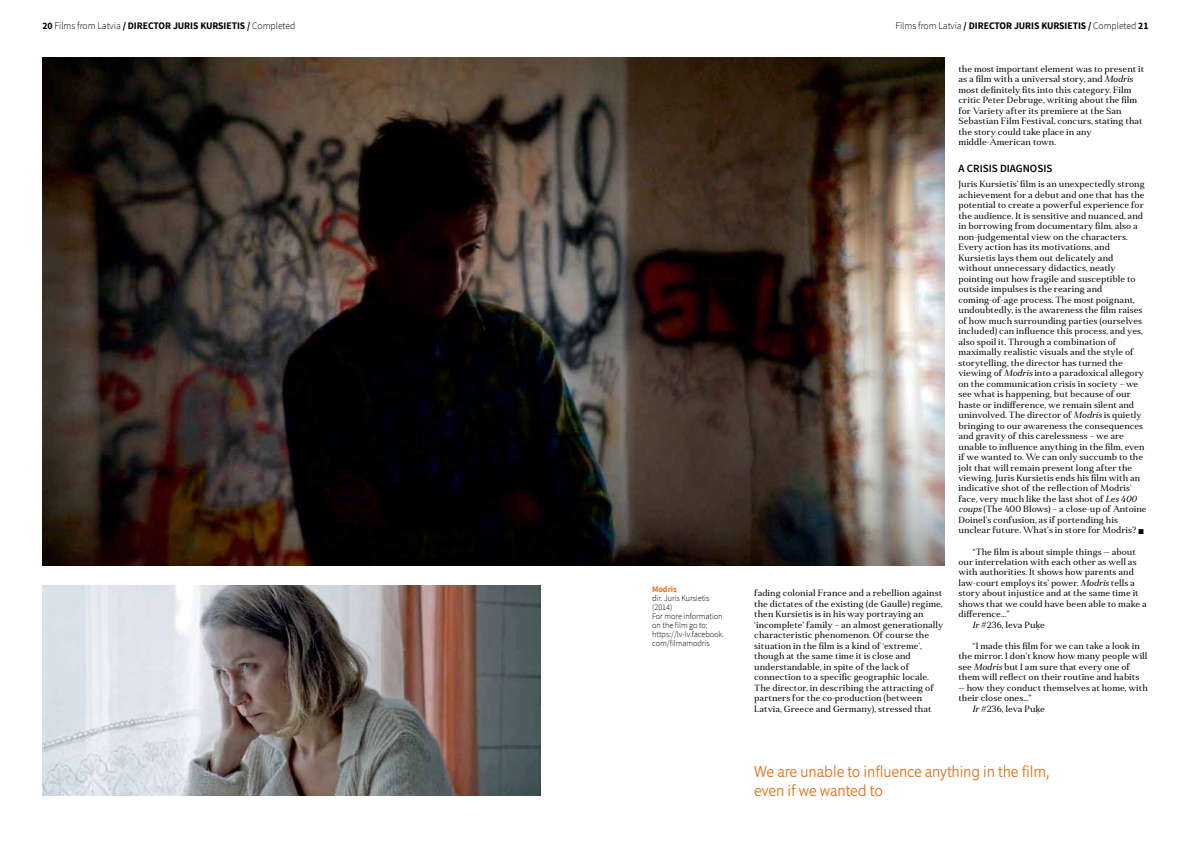
<style>
.page{position:relative;width:1191px;height:842px;background:#fff}
.page>*{position:absolute;margin:0;border:0;box-sizing:border-box;transform-origin:0 0}
.t1{font:300 16px/19.2px "Equip Condensed";letter-spacing:-.005em;color:#de761c}
.t2{font:600 11px "Source Sans Pro";color:#000}
.t3{font:700 10px "Source Sans Pro";letter-spacing:-.005em;color:#000}
.t4{font:9px/10.5px "Anglecia Pro Text";color:#000}
.t5{font:300 8.5px/9px "Source Sans Pro";letter-spacing:-.005em;color:#000}
.t6{font:700 8.5px "Source Sans Pro";color:#de761c}
.s1{font-weight:300}
.s2{font-style:italic}
.s3{font-family:"Dienbats";font-size:7px}
</style>
<div class="page">
<img style="left:43px;top:57px;width:901px;height:508px">
<img style="left:43px;top:586px;width:497px;height:210px">
<p class="t3" style="left:43px;top:19px;width:254px">20 <span class="s1">Films from Latvia</span> / DIRECTOR JURIS KURSIETIS / <span class="s1">Completed</span></p>
<p class="t3" style="left:895px;top:19px;width:254px"><span class="s1">Films from Latvia</span> / DIRECTOR JURIS KURSIETIS / <span class="s1">Completed</span> 21</p>
<p class="t4" style="left:958px;top:63px;width:187px">the most important element was to present it as a film with a universal story, and <span class="s2">Modris </span>most definitely fits into this category. Film critic Peter Debruge, writing about the film for Variety after its premiere at the San Sebastian Film Festival, concurs, stating that the story could take place in any middle-American town.</p>
<p class="t2" style="left:958px;top:161px;width:95px">A CRISIS DIAGNOSIS</p>
<p class="t4" style="left:958px;top:179px;width:190px">Juris Kursietis’ film is an unexpectedly strong achievement for a debut and one that has the potential to create a powerful experience for the audience. It is sensitive and nuanced, and in borrowing from documentary film, also a non-judgemental view on the characters.<br>Every action has its motivations, and Kursietis lays them out delicately and without unnecessary didactics, neatly pointing out how fragile and susceptible to outside impulses is the rearing and coming-of-age process. The most poignant, undoubtedly, is the awareness the film raises of how much surrounding parties (ourselves included) can influence this process, and yes, also spoil it. Through a combination of maximally realistic visuals and the style of storytelling, the director has turned the viewing of <span class="s2">Modris</span> into a paradoxical allegory on the communication crisis in society – we see what is happening, but because of our haste or indifference, we remain silent and uninvolved. The director of <span class="s2">Modris</span> is quietly bringing to our awareness the consequences and gravity of this carelessness – we are unable to influence anything in the film, even if we wanted to. We can only succumb to the jolt that will remain present long after the viewing. Juris Kursietis ends his film with an indicative shot of the reflection of Modris’ face, very much like the last shot of <span class="s2">Les 400 coups</span> (The 400 Blows) – a close-up of Antoine Doinel’s confusion, as if portending his unclear future. What’s in store for Modris? <span class="s3">6</span></p>
<p class="t4" style="left:972px;top:546px;width:165px">“The film is about simple things — about</p>
<p class="t4" style="left:958px;top:556px;width:180px">our interrelation with each other as well as</p>
<p class="t4" style="left:958px;top:567px;width:177px">with authorities. It shows how parents and</p>
<p class="t4" style="left:958px;top:577px;width:178px">law-court employs its’ power. <span class="s2">Modris</span> tells a</p>
<p class="t4" style="left:958px;top:588px;width:182px">story about injustice and at the same time it</p>
<p class="t4" style="left:958px;top:598px;width:190px">shows that we could have been able to make a</p>
<p class="t4" style="left:958px;top:609px;width:53px">difference...”</p>
<p class="t4" style="left:972px;top:619px;width:74px"><span class="s2">Ir</span> #236, Ieva Puķe</p>
<p class="t4" style="left:958px;top:640px;width:191px;text-indent:14px">“I made this film for we can take a look in the mirror. I don’t know how many people will see <span class="s2">Modris</span> but I am sure that every one of them will reflect on their routine and habits</p>
<p class="t4" style="left:958px;top:682px;width:191px">— how they conduct themselves at home, with</p>
<p class="t4" style="left:958px;top:693px;width:75px">their close ones…”</p>
<p class="t4" style="left:972px;top:703px;width:74px"><span class="s2">Ir</span> #236, Ieva Puķe</p>
<p class="t6" style="left:652px;top:584px;width:26px">MODRIS</p>
<p class="t5" style="left:652px;top:594px;width:74px">dir. Juris Kursietis (2014)<br>For more information on the film go to: https://lv-lv.facebook. com/filmamodris</p>
<p class="t4" style="left:754px;top:588px;width:191px">fading colonial France and a rebellion against the dictates of the existing (de Gaulle) regime, then Kursietis is in his way portraying an ‘incomplete’ family – an almost generationally characteristic phenomenon. Of course the situation in the film is a kind of ‘extreme’, though at the same time it is close and understandable, in spite of the lack of connection to a specific geographic locale.<br>The director, in describing the attracting of partners for the co-production (between Latvia, Greece and Germany), stressed that</p>
<h1 class="t1" style="left:754px;top:761px;width:296px">We are unable to influence anything in the film, even if we wanted to</h1>
</div>
